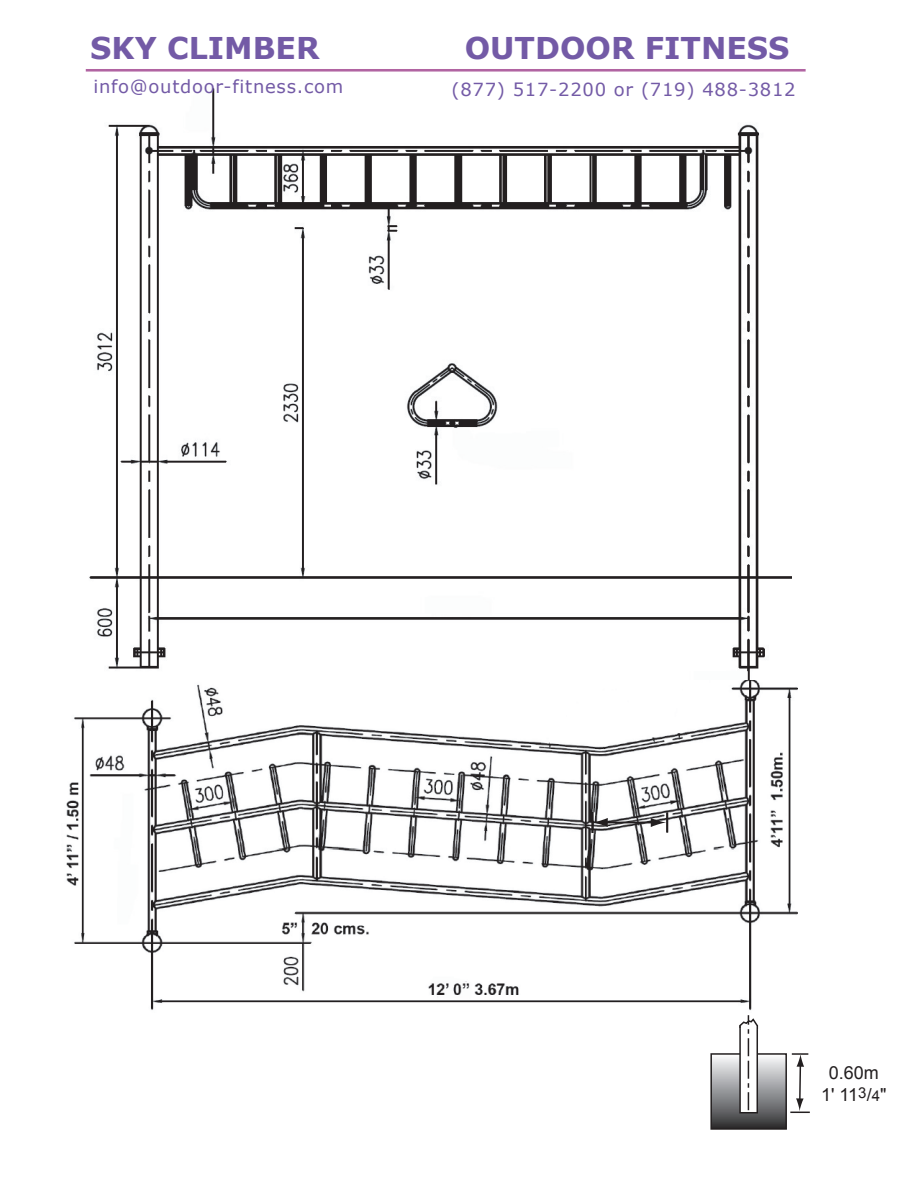
<style>
.page{position:relative;width:918px;height:1188px;background:#fff}
.page>*{position:absolute;margin:0;border:0;box-sizing:border-box;transform-origin:0 0}
.t1{font:700 30px "Verdana";color:#735aa6}
.t2{font:18px "Verdana";letter-spacing:.04em;color:#735aa6}
.t3{font:18px/21.6px "Arial";color:#231f20;text-align:center}
.s1{font-size:15px}
</style>
<div class="page">
<img style="left:89px;top:87px;width:703px;height:593px">
<svg style="left:85px;top:69px;width:721px;height:3px;background:#bc7bb0"></svg>
<img style="left:66px;top:680px;width:731px;height:331px">
<svg style="left:591px;top:810px;width:78px;height:25px"></svg>
<div style="left:711px;top:1054px;width:75px;height:75px;background:linear-gradient(to bottom,#fcfdff,#303033)"></div>
<div style="left:710px;top:1053px;width:77px;height:77px;border:2px solid #231f20"></div>
<div style="left:739px;top:1025px;width:19px;height:88px;border:2px solid #231f20"></div>
<svg style="left:739px;top:1015px;width:20px;height:97px"></svg>
<svg style="left:790px;top:1053px;width:20px;height:60px"></svg>
<h1 class="t1" style="left:90px;top:27px;width:231px">SKY CLIMBER</h1>
<h1 class="t1" style="left:465px;top:27px;width:326px">OUTDOOR FITNESS</h1>
<p class="t2" style="left:93px;top:74px;width:251px">info@outdoor-fitness.com</p>
<p class="t2" style="left:451px;top:77px;width:346px">(877) 517-2200 or (719) 488-3812</p>
<p class="t3" style="left:821px;top:1062px;width:67px">0.60m<br>1' 11<sup>3</sup>/<span class="s1">4</span>"</p>
</div>
